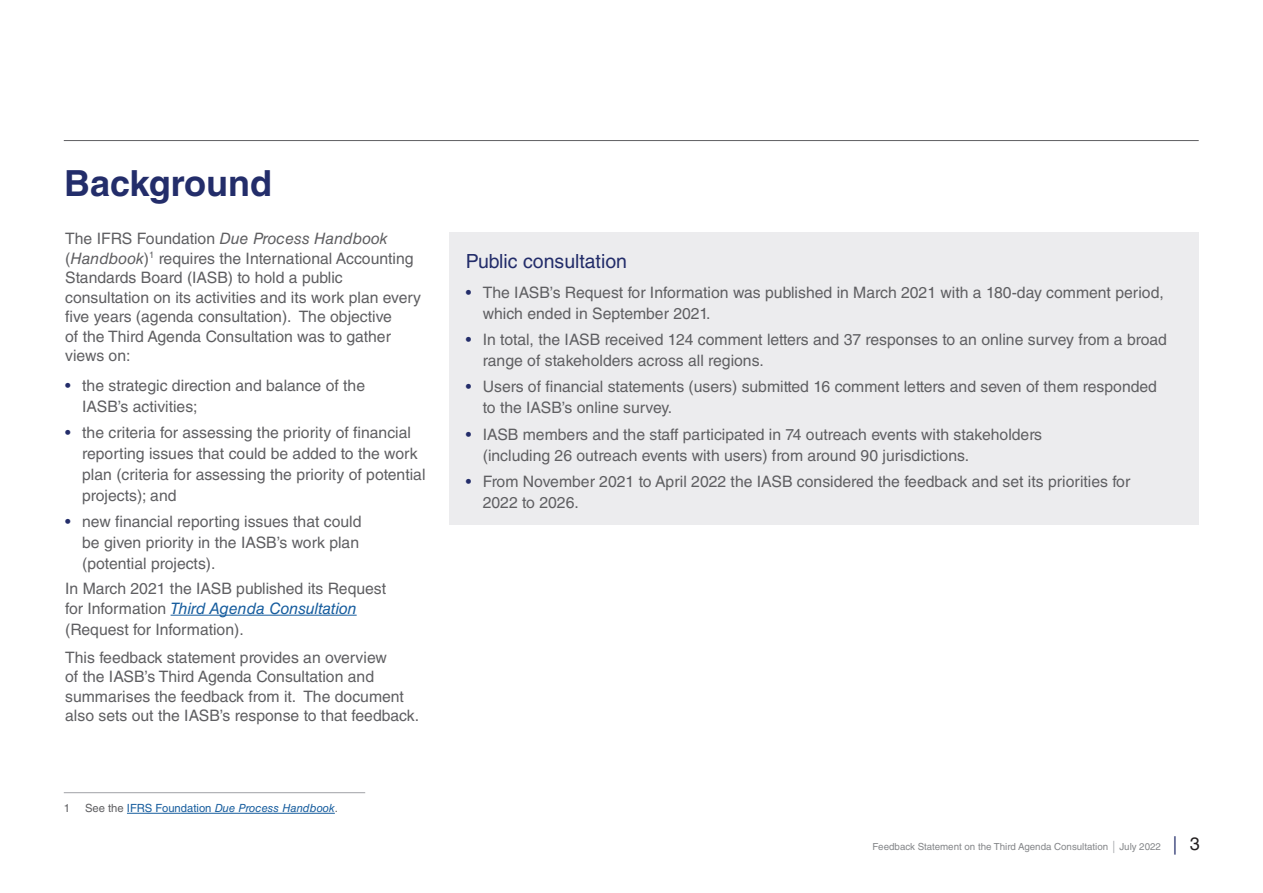
<style>
.page{position:relative;width:1263px;height:893px;background:#fff}
.page>*{position:absolute;margin:0;border:0;box-sizing:border-box;transform-origin:0 0}
.Level_1{font:700 36px "Helvetica LT Std";color:#232d6a}
.Level_2_heading{font:19.5px "Helvetica LT Std";color:#232d6a}
.Body_copy{font:15.75px/21px "Helvetica LT Std";color:#5f5f62}
.footnote{font:italic 11.25px "Helvetica LT Std";color:#175d9e}
.footnote-2{font:11.25px "Helvetica LT Std";color:#5f5f62}
.t1{font:9.75px "Helvetica LT Std";color:#848689}
.s1{font-style:italic}
.s2{color:#232d6a}
.s3{font-style:italic;color:#175d9e}
.s4{font-style:normal;color:#5f5f62}
.s5{font-style:normal}
.s6{font-family:"Swift LT Pro";font-size:12px;color:#abacb0}
.s7{font-family:"Swift LT Pro";font-size:18px;color:#232d6a}
.s8{font-size:18px;color:#231f20}
</style>
<div class="page">
<hr style="left:64px;top:140px;width:1135px;height:1px;background:#5f5f62">
<hr style="left:171px;top:615px;width:186px;height:1px;background:#175d9e">
<div style="left:449px;top:233px;width:750px;height:292px;background:#ececee"></div>
<hr style="left:127px;top:813px;width:208px;height:1px;background:#175d9e">
<hr style="left:64px;top:792px;width:301px;height:1px;background:#abacb0">
<p class="Level_1" style="left:64px;top:162px;width:209px">Background</p>
<p class="Body_copy" style="left:65px;top:229px;width:357px;line-height:19.5px">The IFRS Foundation <span class="s1">Due Process Handbook </span>(<span class="s1">Handbook</span>)<sup>1</sup> requires the International Accounting Standards Board (IASB) to hold a public consultation on its activities and its work plan every five years (agenda consultation). The objective<br>of the Third Agenda Consultation was to gather views on:</p>
<p class="Body_copy" style="left:82px;top:375px;width:284px;text-indent:-17px"><span class="s2">•</span> the strategic direction and balance of the<br>IASB’s activities;</p>
<p class="Body_copy" style="left:82px;top:422px;width:345px;text-indent:-17px"><span class="s2">•</span> the criteria for assessing the priority of financial reporting issues that could be added to the work plan (criteria for assessing the priority of potential projects); and</p>
<p class="Body_copy" style="left:82px;top:511px;width:281px;text-indent:-17px"><span class="s2">•</span> new financial reporting issues that could be given priority in the IASB’s work plan (potential projects).</p>
<p class="Body_copy" style="left:65px;top:579px;width:322px;line-height:19.5px">In March 2021 the IASB published its Request for Information <span class="s3">Third Agenda Consultation</span></p>
<p class="Body_copy" style="left:65px;top:618px;width:180px">(Request for Information).</p>
<p class="Body_copy" style="left:65px;top:647px;width:355px;line-height:19.5px">This feedback statement provides an overview<br>of the IASB’s Third Agenda Consultation and summarises the feedback from it. The document also sets out the IASB’s response to that feedback.</p>
<p class="footnote-2" style="left:64px;top:802px;width:8px">1</p>
<p class="footnote" style="left:85px;top:802px;width:254px"><span class="s4">See the</span> <span class="s5">IFRS Foundation</span> Due Process Handbook<span class="s4">.</span></p>
<p class="Level_2_heading" style="left:466px;top:250px;width:163px">Public consultation</p>
<p class="Body_copy" style="left:483px;top:282px;width:682px;text-indent:-17px"><span class="s2">•</span> The IASB’s Request for Information was published in March 2021 with a 180-day comment period, which ended in September 2021.</p>
<p class="Body_copy" style="left:483px;top:329px;width:686px;text-indent:-17px"><span class="s2">•</span> In total, the IASB received 124 comment letters and 37 responses to an online survey from a broad range of stakeholders across all regions.</p>
<p class="Body_copy" style="left:483px;top:376px;width:676px;text-indent:-17px"><span class="s2">•</span> Users of financial statements (users) submitted 16 comment letters and seven of them responded to the IASB’s online survey.</p>
<p class="Body_copy" style="left:483px;top:423px;width:561px;text-indent:-17px"><span class="s2">•</span> IASB members and the staff participated in 74 outreach events with stakeholders (including 26 outreach events with users) from around 90 jurisdictions.</p>
<p class="Body_copy" style="left:483px;top:471px;width:649px;text-indent:-17px"><span class="s2">•</span> From November 2021 to April 2022 the IASB considered the feedback and set its priorities for<br>2022 to 2026.</p>
<p class="t1" style="left:873px;top:841px;width:329px">Feedback Statement on the Third Agenda Consultation <span class="s6">|</span> July 2022 <span class="s7">|</span> <span class="s8">3</span></p>
</div>
